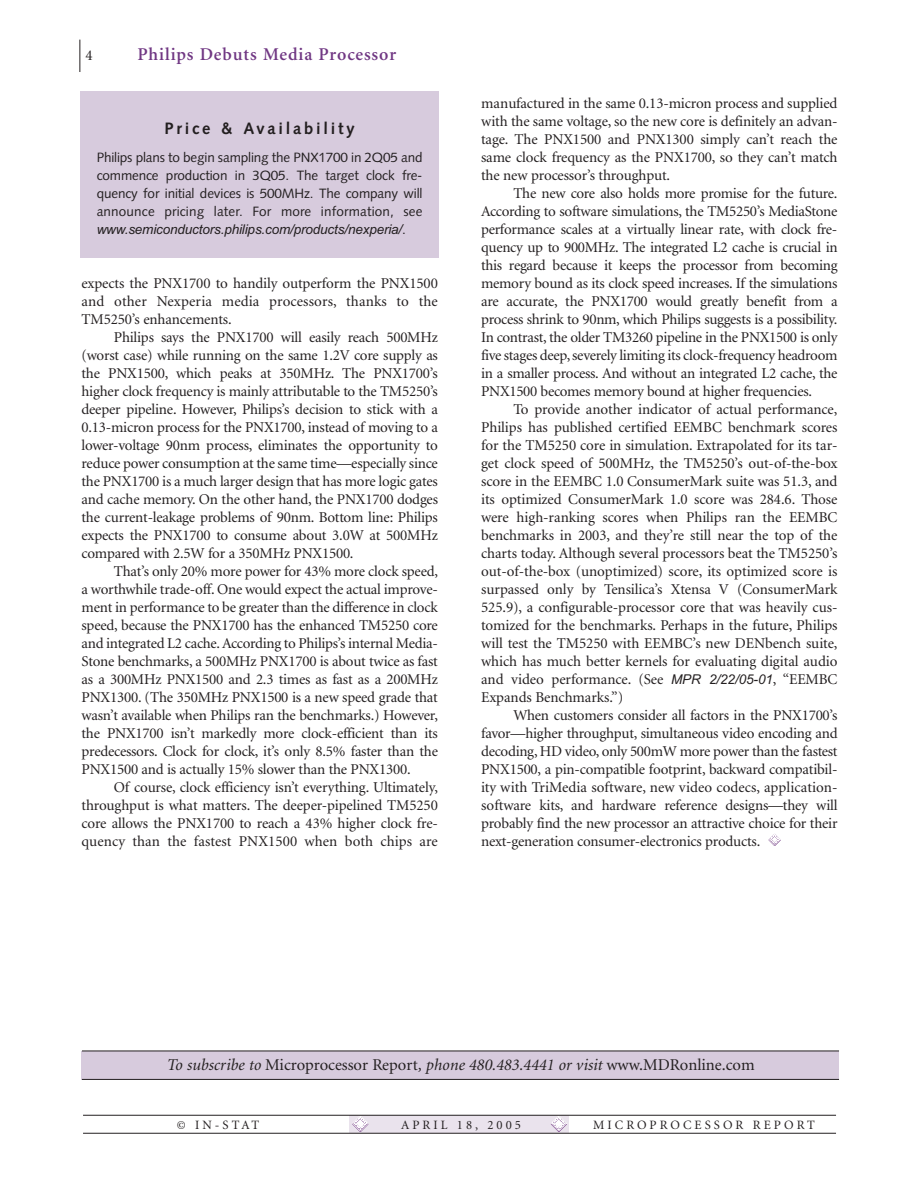
<style>
.page{position:relative;width:918px;height:1188px;background:#fff}
.page>*{position:absolute;margin:0;border:0;box-sizing:border-box;transform-origin:0 0}
.t1{font:600 18px "Minion";letter-spacing:.05em;color:#703783}
.t2{font:italic 16.5px "Minion";color:#231f20}
.t3{font:700 16.5px "Syntax";letter-spacing:.165em;color:#231f20}
.t4{font:15px/18px "Minion";letter-spacing:-.015em;color:#231f20;text-align:justify}
.t5{font:13.5px/18px "Syntax";letter-spacing:.01em;color:#231f20;text-align:justify}
.t6{font:13.5px "Arial Italic MS";letter-spacing:-.01em;color:#231f20}
.t7{font:12.75px "Minion";letter-spacing:.24em;color:#231f20}
.s1{font-family:"Syntax"}
.s2{font-family:"Arial Italic MS";font-size:13.5px}
.s3{font-style:normal}
</style>
<div class="page">
<div style="left:350px;top:1116px;width:219px;height:17px;background:#eae3ed"></div>
<svg style="left:551px;top:1117px;width:16px;height:15px"></svg>
<svg style="left:352px;top:1117px;width:16px;height:15px"></svg>
<hr style="left:80px;top:40px;width:1px;height:32px;background:#231f20">
<svg style="left:769px;top:834px;width:12px;height:12px"></svg>
<hr style="left:83px;top:1115px;width:753px;height:1px;background:#231f20">
<hr style="left:83px;top:1133px;width:753px;height:1px;background:#231f20">
<div style="left:81px;top:91px;width:358px;height:167px;background:#d7cbdd"></div>
<div style="left:82px;top:1051px;width:757px;height:29px;background:#d7cbdd"></div>
<hr style="left:82px;top:1051px;width:757px;height:1px;background:#231f20">
<hr style="left:82px;top:1079px;width:757px;height:1px;background:#231f20">
<p class="t4" style="left:86px;top:47px;width:9px">4</p>
<p class="t1" style="left:137px;top:47px;width:260px">Philips Debuts Media Processor</p>
<p class="t3" style="left:165px;top:121px;width:192px">Price &amp; Availability</p>
<p class="t5" style="left:97px;top:150px;width:327px">Philips plans to begin sampling the PNX1700 in 2Q05 and commence production in 3Q05. The target clock fre&shy;quency for initial devices is 500MHz. The company will announce pricing later. For more information, see</p>
<p class="t6" style="left:97px;top:224px;width:311px">www.semiconductors.philips.com/products/nexperia/<span class="s1">.</span></p>
<p class="t4" style="left:82px;top:275px;width:358px">expects the PNX1700 to handily outperform the PNX1500 and other Nexperia media processors, thanks to the TM5250’s enhancements.</p>
<p class="t4" style="left:82px;top:329px;width:358px;text-indent:32px">Philips says the PNX1700 will easily reach 500MHz (worst case) while running on the same 1.2V core supply as the PNX1500, which peaks at 350MHz. The PNX1700’s higher clock frequency is mainly attributable to the TM5250’s deeper pipeline. However, Philips’s decision to stick with a 0.13-micron process for the PNX1700, instead of moving to a lower-voltage 90nm process, eliminates the opportunity to reduce power consumption at the same time—especially since the PNX1700 is a much larger design that has more logic gates and cache memory. On the other hand, the PNX1700 dodges the current-leakage problems of 90nm. Bottom line: Philips expects the PNX1700 to consume about 3.0W at 500MHz compared with 2.5W for a 350MHz PNX1500.</p>
<p class="t4" style="left:82px;top:563px;width:358px;text-indent:32px">That’s only 20% more power for 43% more clock speed, a worthwhile trade-off. One would expect the actual improve&shy;ment in performance to be greater than the difference in clock speed, because the PNX1700 has the enhanced TM5250 core and integrated L2 cache. According to Philips’s internal Media-Stone benchmarks, a 500MHz PNX1700 is about twice as fast as a 300MHz PNX1500 and 2.3 times as fast as a 200MHz PNX1300. (The 350MHz PNX1500 is a new speed grade that wasn’t available when Philips ran the benchmarks.) However, the PNX1700 isn’t markedly more clock-efficient than its predecessors. Clock for clock, it’s only 8.5% faster than the PNX1500 and is actually 15% slower than the PNX1300.</p>
<p class="t4" style="left:82px;top:779px;width:358px;text-indent:32px">Of course, clock efficiency isn’t everything. Ultimately, throughput is what matters. The deeper-pipelined TM5250 core allows the PNX1700 to reach a 43% higher clock fre&shy;quency than the fastest PNX1500 when both chips are</p>
<p class="t4" style="left:481px;top:95px;width:358px">manufactured in the same 0.13-micron process and supplied with the same voltage, so the new core is definitely an advan&shy;tage. The PNX1500 and PNX1300 simply can’t reach the same clock frequency as the PNX1700, so they can’t match the new processor’s throughput.</p>
<p class="t4" style="left:481px;top:185px;width:358px;text-indent:32px">The new core also holds more promise for the future.<br>According to software simulations, the TM5250’s MediaStone performance scales at a virtually linear rate, with clock fre&shy;quency up to 900MHz. The integrated L2 cache is crucial in this regard because it keeps the processor from becoming memory bound as its clock speed increases. If the simulations are accurate, the PNX1700 would greatly benefit from a process shrink to 90nm, which Philips suggests is a possibility.<br>In contrast, the older TM3260 pipeline in the PNX1500 is only five stages deep, severely limiting its clock-frequency headroom in a smaller process. And without an integrated L2 cache, the PNX1500 becomes memory bound at higher frequencies.</p>
<p class="t4" style="left:481px;top:401px;width:358px;text-indent:32px">To provide another indicator of actual performance, Philips has published certified EEMBC benchmark scores for the TM5250 core in simulation. Extrapolated for its tar&shy;get clock speed of 500MHz, the TM5250’s out-of-the-box score in the EEMBC 1.0 ConsumerMark suite was 51.3, and its optimized ConsumerMark 1.0 score was 284.6. Those were high-ranking scores when Philips ran the EEMBC benchmarks in 2003, and they’re still near the top of the charts today. Although several processors beat the TM5250’s out-of-the-box (unoptimized) score, its optimized score is surpassed only by Tensilica’s Xtensa V (ConsumerMark 525.9), a configurable-processor core that was heavily cus&shy;tomized for the benchmarks. Perhaps in the future, Philips will test the TM5250 with EEMBC’s new DENbench suite, which has much better kernels for evaluating digital audio and video performance. (See <span class="s2">MPR 2/22/05-01</span>, “EEMBC Expands Benchmarks.”)</p>
<p class="t4" style="left:481px;top:707px;width:358px;text-indent:32px">When customers consider all factors in the PNX1700’s favor—higher throughput, simultaneous video encoding and decoding, HD video, only 500mW more power than the fastest PNX1500, a pin-compatible footprint, backward compatibil&shy;ity with TriMedia software, new video codecs, application&shy;software kits, and hardware reference designs—they will probably find the new processor an attractive choice for their next-generation consumer-electronics products.</p>
<p class="t2" style="left:166px;top:1059px;width:590px">To subscribe to <span class="s3">Microprocessor Report</span>, phone 480.483.4441 or visit <span class="s3">www.MDRonline.com</span></p>
<p class="t7" style="left:177px;top:1120px;width:84px">© IN-STAT</p>
<p class="t7" style="left:401px;top:1120px;width:121px">APRIL 18, 2005</p>
<p class="t7" style="left:593px;top:1120px;width:223px">MICROPROCESSOR REPORT</p>
</div>
